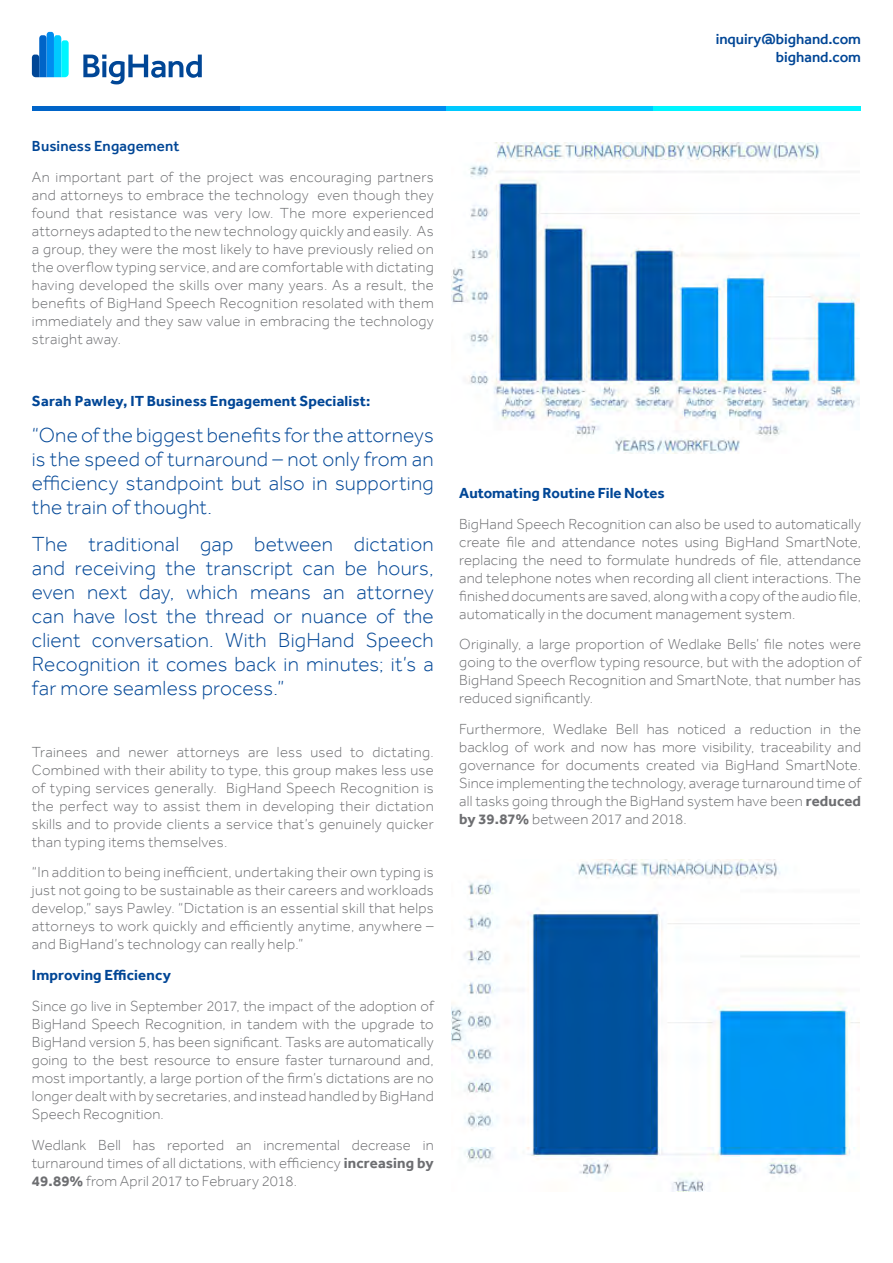
<style>
.page{position:relative;width:893px;height:1263px;background:#fff}
.page>*{position:absolute;margin:0;border:0;box-sizing:border-box;transform-origin:0 0}
.t1{font:300 21px/24px "Effra";letter-spacing:.01em;color:#004696;text-align:justify}
.t2{font:300 15px/18px "Effra";letter-spacing:.01em;color:#6d6e71;text-align:justify}
.t3{font:700 15px "Effra";letter-spacing:.005em;color:#004696}
.t4{font:500 15px/18px "Effra";color:#004696;text-align:right}
.s1{font-weight:700}
</style>
<div class="page">
<svg style="left:32px;top:32px;width:37px;height:45px"></svg>
<svg style="left:83px;top:55px;width:119px;height:29px"></svg>
<div style="left:239px;top:106px;width:207px;height:5px;background:#008cf0"></div>
<div style="left:32px;top:106px;width:207px;height:5px;background:#0064c8"></div>
<div style="left:446px;top:106px;width:208px;height:5px;background:#00c9ff"></div>
<div style="left:654px;top:106px;width:207px;height:5px;background:#00f5ff"></div>
<img style="left:452px;top:859px;width:407px;height:332px">
<img style="left:451px;top:142px;width:408px;height:311px">
<p class="t4" style="left:716px;top:30px;width:147px">inquiry@bighand.com bighand.com</p>
<p class="t4" style="left:32px;top:137px;width:149px">Business Engagement</p>
<p class="t2" style="left:32px;top:168px;width:403px">An important part of the project was encouraging partners and attorneys to embrace the technology even though they found that resistance was very low. The more experienced attorneys adapted to the new technology quickly and easily. As a group, they were the most likely to have previously relied on the overflow typing service, and are comfortable with dictating having developed the skills over many years. As a result, the benefits of BigHand Speech Recognition resolated with them immediately and they saw value in embracing the technology straight away.</p>
<p class="t3" style="left:32px;top:391px;width:340px">Sarah Pawley, IT Business Engagement Specialist:</p>
<h1 class="t1" style="left:32px;top:423px;width:403px">“One of the biggest benefits for the attorneys is the speed of turnaround – not only from an efficiency standpoint but also in supporting the train of thought.</h1>
<p class="t1" style="left:32px;top:532px;width:403px">The traditional gap between dictation and receiving the transcript can be hours, even next day, which means an attorney can have lost the thread or nuance of the client conversation. With BigHand Speech Recognition it comes back in minutes; it’s a far more seamless process.”</p>
<p class="t2" style="left:32px;top:742px;width:403px">Trainees and newer attorneys are less used to dictating.<br>Combined with their ability to type, this group makes less use of typing services generally. BigHand Speech Recognition is the perfect way to assist them in developing their dictation skills and to provide clients a service that’s genuinely quicker than typing items themselves.</p>
<p class="t2" style="left:32px;top:863px;width:403px">“In addition to being inefficient, undertaking their own typing is just not going to be sustainable as their careers and workloads develop,” says Pawley. “Dictation is an essential skill that helps attorneys to work quickly and efficiently anytime, anywhere – and BigHand’s technology can really help.”</p>
<p class="t3" style="left:32px;top:966px;width:141px">Improving Efficiency</p>
<p class="t2" style="left:32px;top:997px;width:403px">Since go live in September 2017, the impact of the adoption of BigHand Speech Recognition, in tandem with the upgrade to BigHand version 5, has been significant. Tasks are automatically going to the best resource to ensure faster turnaround and, most importantly, a large portion of the firm’s dictations are no longer dealt with by secretaries, and instead handled by BigHand Speech Recognition.</p>
<p class="t2" style="left:32px;top:1135px;width:403px">Wedlank Bell has reported an incremental decrease in turnaround times of all dictations, with efficiency <span class="s1">increasing by 49.89%</span> from April 2017 to February 2018.</p>
<p class="t3" style="left:459px;top:484px;width:207px">Automating Routine File Notes</p>
<p class="t2" style="left:459px;top:514px;width:403px">BigHand Speech Recognition can also be used to automatically create file and attendance notes using BigHand SmartNote, replacing the need to formulate hundreds of file, attendance and telephone notes when recording all client interactions. The finished documents are saved, along with a copy of the audio file, automatically in the document management system.</p>
<p class="t2" style="left:459px;top:635px;width:403px">Originally, a large proportion of Wedlake Bells’ file notes were going to the overflow typing resource, but with the adoption of BigHand Speech Recognition and SmartNote, that number has reduced significantly.</p>
<p class="t2" style="left:459px;top:720px;width:403px">Furthermore, Wedlake Bell has noticed a reduction in the backlog of work and now has more visibility, traceability and governance for documents created via BigHand SmartNote.<br>Since implementing the technology, average turnaround time of all tasks going through the BigHand system have been <span class="s1">reduced by 39.87%</span> between 2017 and 2018.</p>
</div>
